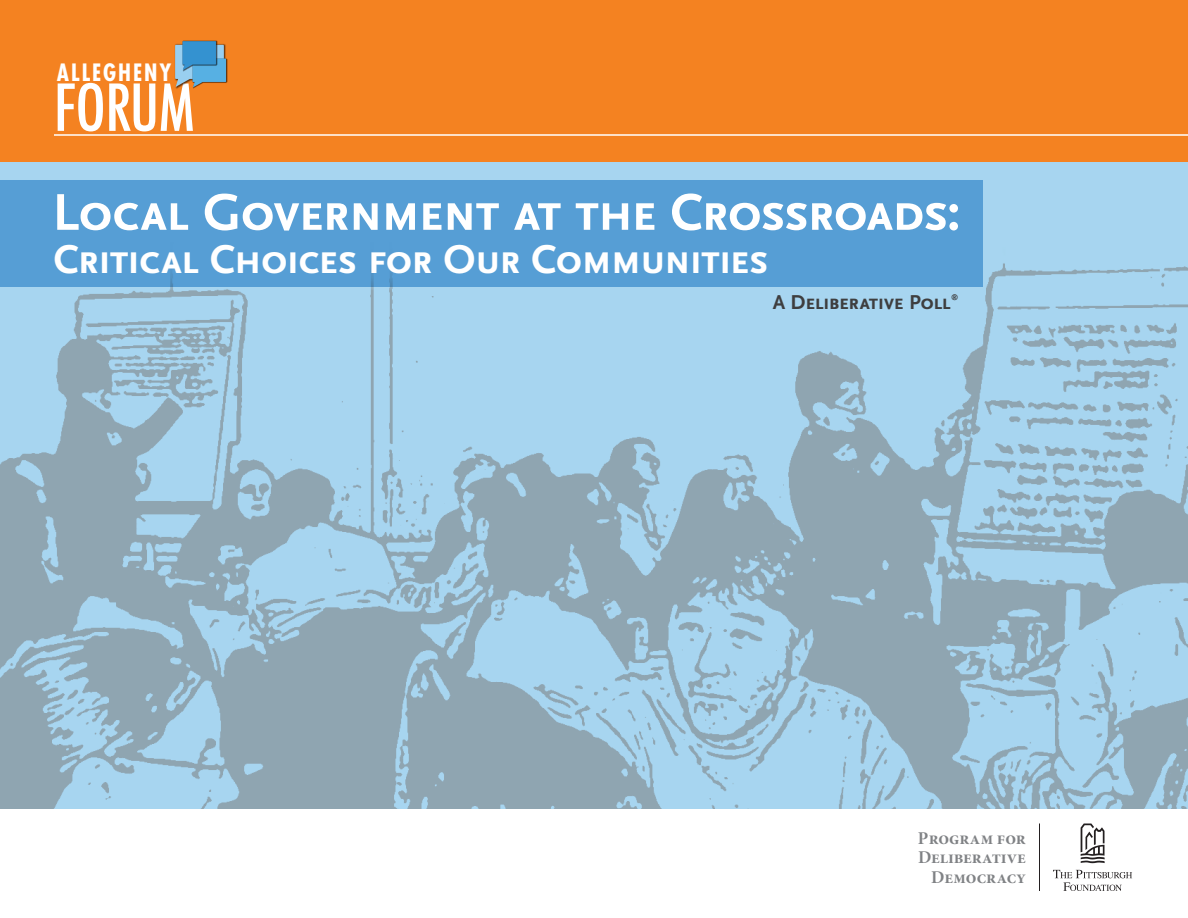
<style>
.page{position:relative;width:1188px;height:918px;background:#fff}
.page>*{position:absolute;margin:0;border:0;box-sizing:border-box;transform-origin:0 0}
.t1{font:500 condensed 62.85px "Futura";letter-spacing:-.005em;color:#fff}
.t2{font:700 54px "Scala Sans Pro";letter-spacing:-.035em;color:#fff}
.t3{font:700 42px "Scala Sans Pro";letter-spacing:-.035em;color:#fff}
.t4{font:700 condensed 23.25px "Futura Std";letter-spacing:.08em;color:#fff}
.t5{font:700 21px "Scala Sans Pro";letter-spacing:-.025em;color:#3e3e3f}
.t6{font:18px/19.5px "Minion Pro Bold Subh";color:#808285;text-align:right}
.t7{font:700 7.35px "Scala Sans Pro";color:#3e3e3f}
</style>
<div class="page">
<img style="left:0;top:162px;width:1188px;height:647px">
<div style="left:0;top:162px;width:1136px;height:128px;background:#a7d5f0"></div>
<div style="left:0;top:0;width:1188px;height:162px;background:#f48221"></div>
<hr style="left:54px;top:134px;width:1134px;height:2px;background:#fff">
<svg style="left:1053px;top:870px;width:79px;height:21px"></svg>
<svg style="left:1081px;top:824px;width:24px;height:39px"></svg>
<img style="left:193px;top:58px;width:35px;height:31px">
<svg style="left:175px;top:41px;width:51px;height:46px;background:#689ebd"></svg>
<hr style="left:1039px;top:824px;width:1px;height:67px;background:#231f20">
<div style="left:0;top:180px;width:982px;height:107px;background:#569ed5"></div>
<p class="t4" style="left:57px;top:58px;width:116px">ALLEGHENY</p>
<h1 class="t1" style="left:54px;top:67px;width:142px">FORUM</h1>
<p class="t2" style="left:52px;top:180px;width:910px">Local Government at the Crossroads:</p>
<p class="t3" style="left:54px;top:235px;width:716px">Critical Choices for Our Communities</p>
<p class="t5" style="left:773px;top:290px;width:180px">A Deliberative Poll</p>
<p class="t7" style="left:951px;top:292px;width:9px">®</p>
<p class="t6" style="left:918px;top:828px;width:110px">Program for<br>Deliberative<br>Democracy</p>
</div>
